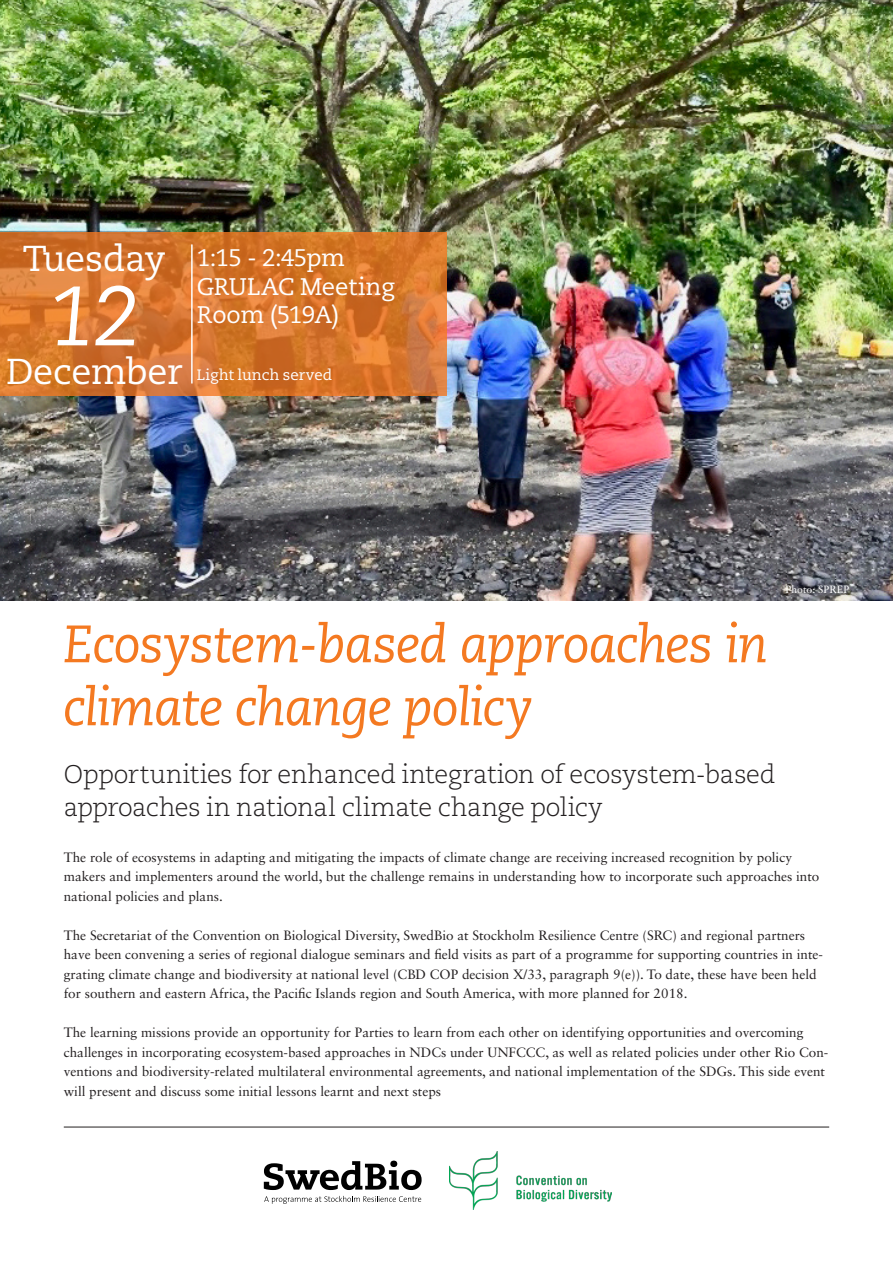
<style>
.page{position:relative;width:893px;height:1263px;background:#fff}
.page>*{position:absolute;margin:0;border:0;box-sizing:border-box;transform-origin:0 0}
.Datum_56_pkt{font:italic 84px "Caecilia LT Std";color:#fff}
.Rubrik_-alternativ{font:italic 52.5px/63px "Caecilia LT Std";letter-spacing:-.025em;color:#f47921}
.Månad_24_pkt{font:36px "Caecilia LT Std";letter-spacing:-.015em;color:#fff}
.Underrubrik_19_22{font:300 25.5px/33px "Caecilia LT Std";letter-spacing:-.01em;color:#231f20}
.Neg_rubriktext_16_19{font:24px/28.5px "Caecilia LT Std";letter-spacing:-.015em;color:#fff}
.Neg_rubriktext_16_19-2{font:15px "Caecilia LT Std";letter-spacing:.005em;color:#fff}
.Bröd_9_13{font:13.5px/19.5px "Sabon LT Std";color:#231f20}
.Bröd_9_13-2{font:10.5px "Sabon LT Std";color:#fff}
</style>
<div class="page">
<hr style="left:64px;top:1127px;width:765px;height:1px;background:#231f20">
<svg style="left:264px;top:1160px;width:158px;height:30px"></svg>
<svg style="left:264px;top:1196px;width:157px;height:8px"></svg>
<img style="left:0;top:0;width:893px;height:600px">
<svg style="left:0;top:232px;width:446px;height:163px;background:#d5752d"></svg>
<hr style="left:191px;top:244px;width:2px;height:139px;background:#fff">
<img style="left:449px;top:1152px;width:163px;height:58px">
<p class="Månad_24_pkt" style="left:23px;top:238px;width:144px">Tuesday</p>
<p class="Datum_56_pkt" style="left:49px;top:268px;width:92px">12</p>
<p class="Månad_24_pkt" style="left:6px;top:351px;width:178px">December</p>
<p class="Neg_rubriktext_16_19" style="left:197px;top:244px;width:150px">1:15 - 2:45pm</p>
<p class="Neg_rubriktext_16_19" style="left:197px;top:273px;width:199px">GRULAC Meeting<br>Room (519A)</p>
<p class="Neg_rubriktext_16_19-2" style="left:197px;top:366px;width:137px">Light lunch served</p>
<p class="Rubrik_-alternativ" style="left:63px;top:614px;width:706px">Ecosystem-based approaches in climate change policy</p>
<p class="Underrubrik_19_22" style="left:64px;top:758px;width:713px">Opportunities for enhanced integration of ecosystem-based approaches in national climate change policy</p>
<p class="Bröd_9_13-2" style="left:786px;top:583px;width:65px">Photo: SPREP</p>
<p class="Bröd_9_13" style="left:64px;top:847px;width:757px">The role of ecosystems in adapting and mitigating the impacts of climate change are receiving increased recognition by policy makers and implementers around the world, but the challenge remains in understanding how to incorporate such approaches into national policies and plans.</p>
<p class="Bröd_9_13" style="left:64px;top:925px;width:761px">The Secretariat of the Convention on Biological Diversity, SwedBio at Stockholm Resilience Centre (SRC) and regional partners have been convening a series of regional dialogue seminars and field visits as part of a programme for supporting countries in inte&shy;grating climate change and biodiversity at national level (CBD COP decision X/33, paragraph 9(e)). To date, these have been held for southern and eastern Africa, the Pacific Islands region and South America, with more planned for 2018.</p>
<p class="Bröd_9_13" style="left:64px;top:1022px;width:766px">The learning missions provide an opportunity for Parties to learn from each other on identifying opportunities and overcoming challenges in incorporating ecosystem-based approaches in NDCs under UNFCCC, as well as related policies under other Rio Con&shy;ventions and biodiversity-related multilateral environmental agreements, and national implementation of the SDGs. This side event will present and discuss some initial lessons learnt and next steps</p>
</div>
